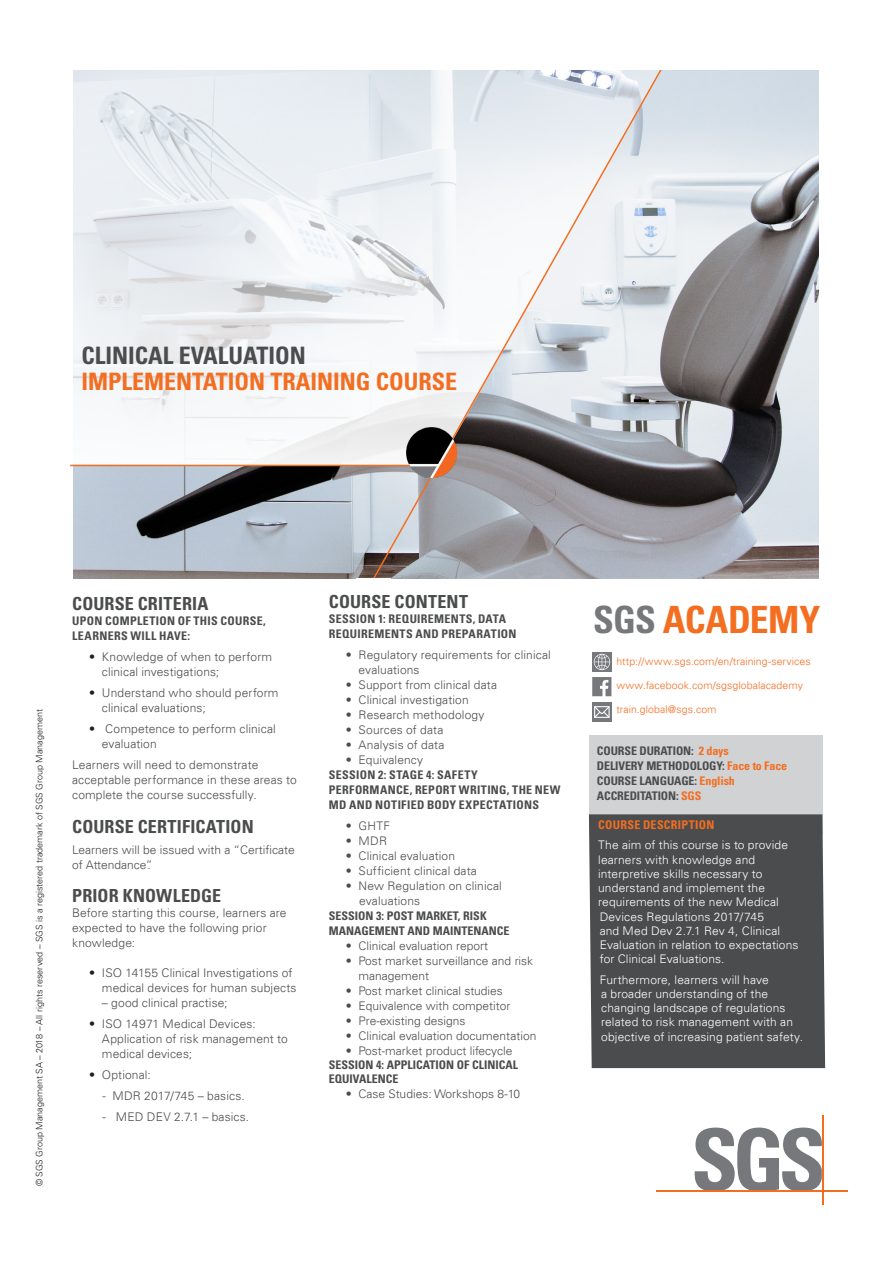
<style>
.page{position:relative;width:893px;height:1263px;background:#fff}
.page>*{position:absolute;margin:0;border:0;box-sizing:border-box;transform-origin:0 0}
.Headline{font:700 condensed 37.5px "Univers LT";letter-spacing:-.02em;color:#f36e21}
.t1{font:700 condensed 24px "Univers LT";color:#f36e21}
.t2{font:700 condensed 24px "Univers LT";color:#4b4c4d}
.t3{font:700 condensed 18px "Univers LT";letter-spacing:.01em;color:#4b4c4d}
.t4{font:300 12px/15px "Univers LT";letter-spacing:.01em;color:#4b4c4d}
.t5{font:700 condensed 12px "Univers LT";letter-spacing:.025em;color:#f36e21}
.t6{font:300 11.85px/15px "Univers LT";color:#4b4c4d}
.t7{font:300 11.85px/14.2px "Univers LT";letter-spacing:.01em;color:#fff}
.t8{font:700 condensed 11.85px/15px "Univers LT";color:#4b4c4d}
.t9{font:700 condensed 11.85px/15px "Univers LT";letter-spacing:.025em;color:#4b4c4d}
.t10{font:700 condensed 11.85px/15px "Univers LT";letter-spacing:.03em;color:#4b4c4d}
.Body_copy{font:300 10.5px "Univers LT";letter-spacing:.01em;color:#f36e21}
.t11{font:300 9px "Univers LT";color:#231f20}
.s1{color:#231f20}
.s2{color:#76787b}
.s3{color:#f36e21}
</style>
<div class="page">
<img style="left:74px;top:70px;width:744px;height:508px">
<div style="left:589px;top:735px;width:234px;height:100px;background:#d1d2d4"></div>
<div style="left:589px;top:814px;width:236px;height:254px;background:#4b4c4d"></div>
<svg style="left:70px;top:70px;width:601px;height:395px"></svg>
<svg style="left:369px;top:70px;width:294px;height:509px"></svg>
<hr style="left:70px;top:465px;width:366px;height:1px;background:#f36e21">
<div style="left:357px;top:578px;width:34px;height:11px;background:#fff"></div>
<img style="left:406px;top:428px;width:50px;height:50px">
<svg style="left:592px;top:677px;width:19px;height:19px"></svg>
<div style="left:592px;top:652px;width:19px;height:20px;background:#76787b"></div>
<svg style="left:594px;top:654px;width:16px;height:16px"></svg>
<div style="left:592px;top:702px;width:19px;height:19px;background:#76787b"></div>
<svg style="left:594px;top:706px;width:16px;height:12px"></svg>
<svg style="left:694px;top:1127px;width:128px;height:63px"></svg>
<hr style="left:656px;top:1190px;width:191px;height:2px;background:#f36e21">
<hr style="left:822px;top:1115px;width:1px;height:89px;background:#f36e21">
<p class="t2" style="left:81px;top:341px;width:226px">CLINICAL EVALUATION</p>
<p class="t1" style="left:81px;top:367px;width:377px">IMPLEMENTATION TRAINING COURSE</p>
<p class="t11" style="left:34px;top:1186px;width:479px;rotate:-90deg">© SGS Group Management SA – 2018 – All rights reserved – SGS is a registered trademark of SGS Group Management</p>
<p class="t3" style="left:72px;top:592px;width:138px">COURSE CRITERIA</p>
<p class="t10" style="left:72px;top:613px;width:195px">UPON COMPLETION OF THIS COURSE,<br>LEARNERS WILL HAVE:</p>
<p class="t4" style="left:102px;top:649px;width:172px;text-indent:-13px"><span class="s1">•</span> Knowledge of when to perform clinical investigations;</p>
<p class="t4" style="left:102px;top:685px;width:178px;text-indent:-13px"><span class="s1">•</span> Understand who should perform clinical evaluations;</p>
<p class="t4" style="left:102px;top:721px;width:175px;text-indent:-13px"><span class="s1">•</span> Competence to perform clinical evaluation</p>
<p class="t4" style="left:72px;top:757px;width:188px">Learners will need to demonstrate</p>
<p class="t4" style="left:72px;top:772px;width:226px">acceptable performance in these areas to complete the course successfully.</p>
<p class="t3" style="left:72px;top:816px;width:183px">COURSE CERTIFICATION</p>
<p class="t6" style="left:72px;top:842px;width:224px">Learners will be issued with a “Certificate of Attendance”.</p>
<p class="t3" style="left:72px;top:885px;width:151px">PRIOR KNOWLEDGE</p>
<p class="t4" style="left:72px;top:905px;width:216px">Before starting this course, learners are expected to have the following prior knowledge:</p>
<p class="t4" style="left:102px;top:965px;width:196px;text-indent:-13px"><span class="s1">•</span> ISO 14155 Clinical Investigations of medical devices for human subjects</p>
<p class="t4" style="left:102px;top:995px;width:127px">– good clinical practise;</p>
<p class="t4" style="left:102px;top:1016px;width:187px;text-indent:-13px"><span class="s1">•</span> ISO 14971 Medical Devices:<br>Application of risk management to medical devices;</p>
<p class="t4" style="left:89px;top:1067px;width:63px"><span class="s1">•</span> Optional:</p>
<p class="t4" style="left:103px;top:1088px;width:144px">- MDR 2017/745 – basics.</p>
<p class="t4" style="left:103px;top:1109px;width:148px">- MED DEV 2.7.1 – basics.</p>
<p class="t3" style="left:329px;top:591px;width:141px">COURSE CONTENT</p>
<p class="t9" style="left:329px;top:611px;width:189px">SESSION 1: REQUIREMENTS, DATA<br>REQUIREMENTS AND PREPARATION</p>
<p class="t6" style="left:359px;top:648px;width:194px;text-indent:-13px">• Regulatory requirements for clinical evaluations</p>
<p class="t6" style="left:346px;top:678px;width:153px">• Support from clinical data</p>
<p class="t6" style="left:346px;top:693px;width:124px">• Clinical investigation</p>
<p class="t6" style="left:346px;top:708px;width:140px">• Research methodology</p>
<p class="t6" style="left:346px;top:723px;width:99px">• Sources of data</p>
<p class="t6" style="left:346px;top:738px;width:100px">• Analysis of data</p>
<p class="t6" style="left:346px;top:753px;width:79px">• Equivalency</p>
<p class="t9" style="left:329px;top:767px;width:233px">SESSION 2: STAGE 4: SAFETY<br>PERFORMANCE, REPORT WRITING, THE NEW<br>MD AND NOTIFIED BODY EXPECTATIONS</p>
<p class="t6" style="left:346px;top:819px;width:46px">• GHTF</p>
<p class="t6" style="left:346px;top:834px;width:43px">• MDR</p>
<p class="t6" style="left:346px;top:849px;width:111px">• Clinical evaluation</p>
<p class="t6" style="left:346px;top:864px;width:133px">• Sufficient clinical data</p>
<p class="t6" style="left:346px;top:879px;width:157px">• New Regulation on clinical</p>
<p class="t6" style="left:359px;top:894px;width:63px">evaluations</p>
<p class="t8" style="left:329px;top:908px;width:159px">SESSION 3: POST MARKET, RISK</p>
<p class="t8" style="left:329px;top:923px;width:182px">MANAGEMENT AND MAINTENANCE</p>
<p class="t6" style="left:346px;top:938px;width:144px">• Clinical evaluation report</p>
<p class="t6" style="left:359px;top:953px;width:176px;text-indent:-13px">• Post market surveillance and risk management</p>
<p class="t6" style="left:346px;top:983px;width:158px">• Post market clinical studies</p>
<p class="t6" style="left:346px;top:998px;width:166px">• Equivalence with competitor</p>
<p class="t6" style="left:346px;top:1013px;width:121px">• Pre-existing designs</p>
<p class="t6" style="left:346px;top:1028px;width:192px">• Clinical evaluation documentation</p>
<p class="t6" style="left:346px;top:1043px;width:168px">• Post-market product lifecycle</p>
<p class="t8" style="left:329px;top:1057px;width:191px">SESSION 4: APPLICATION OF CLINICAL</p>
<p class="t8" style="left:329px;top:1071px;width:71px">EQUIVALENCE</p>
<p class="t6" style="left:346px;top:1086px;width:176px">• Case Studies: Workshops 8-10</p>
<p class="Headline" style="left:593px;top:597px;width:229px"><span class="s2">SGS</span> ACADEMY</p>
<p class="Body_copy" style="left:616px;top:655px;width:196px">http://www.sgs.com/en/training-services</p>
<p class="Body_copy" style="left:616px;top:679px;width:188px">www.facebook.com/sgsglobalacademy</p>
<p class="Body_copy" style="left:616px;top:703px;width:102px">train.global@sgs.com</p>
<p class="t8" style="left:597px;top:743px;width:192px">COURSE DURATION: <span class="s3">2 days<br></span>DELIVERY METHODOLOGY: <span class="s3">Face to Face<br></span>COURSE LANGUAGE: <span class="s3">English<br></span>ACCREDITATION: <span class="s3">SGS</span></p>
<p class="t5" style="left:598px;top:817px;width:118px">COURSE DESCRIPTION</p>
<p class="t7" style="left:598px;top:838px;width:202px">The aim of this course is to provide learners with knowledge and interpretive skills necessary to understand and implement the requirements of the new Medical<br>Devices Regulations 2017/745<br>and Med Dev 2.7.1 Rev 4, Clinical<br>Evaluation in relation to expectations for Clinical Evaluations.</p>
<p class="t7" style="left:600px;top:972px;width:205px">Furthermore, learners will have<br>a broader understanding of the changing landscape of regulations related to risk management with an objective of increasing patient safety.</p>
</div>
